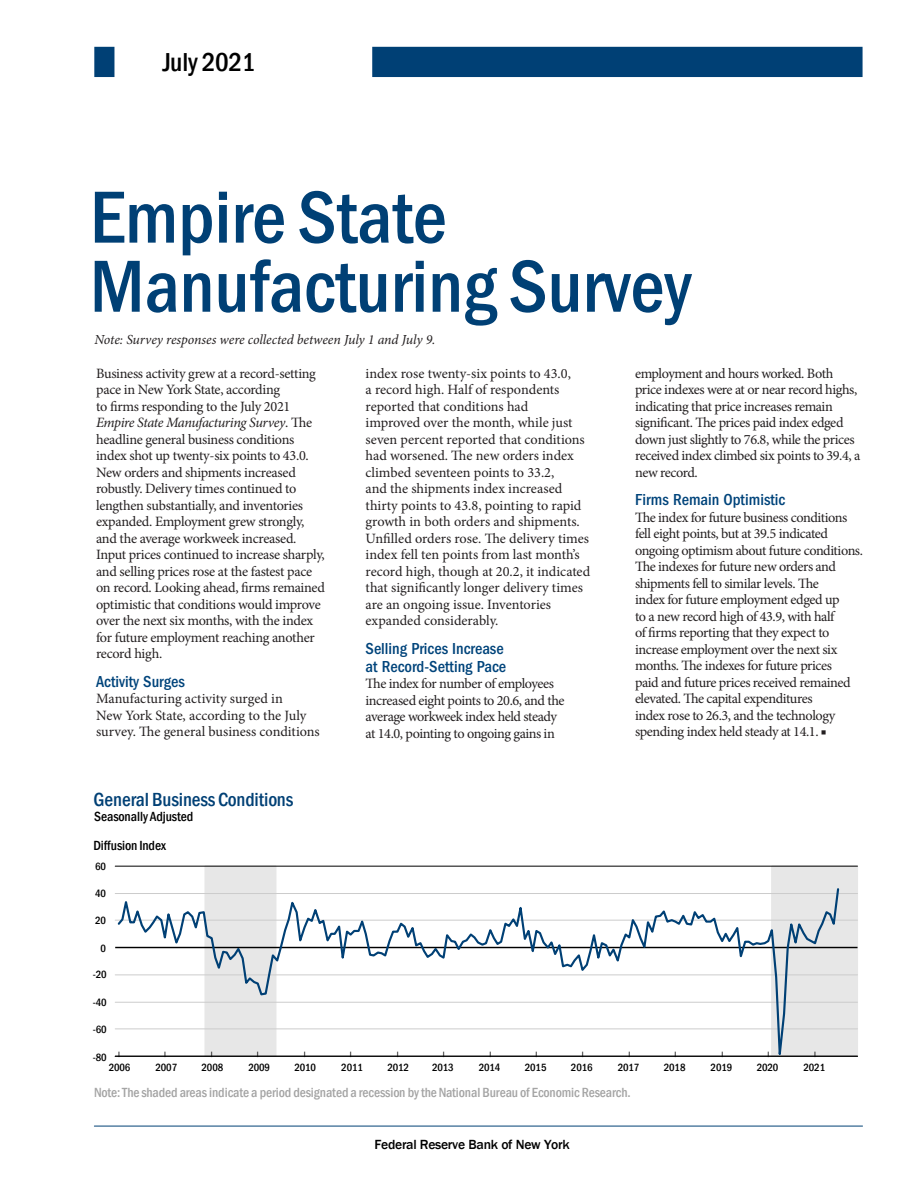
<style>
.page{position:relative;width:918px;height:1188px;background:#fff}
.page>*{position:absolute;margin:0;border:0;box-sizing:border-box;transform-origin:0 0}
.t1{font:76.35px/69.2px "Franklin Gothic Medium Cond";color:#004075}
.t2{font:500 65.55px "Franklin Gothic";color:#000}
.t3{font:26.7px "Franklin Gothic Medium Cond";letter-spacing:-.01em;color:#000}
.t4{font:19.5px "Franklin Gothic Medium Cond";color:#004075}
.SUBHEAD{font:500 condensed 16.5px/18px "ITC Franklin Gothic Std";color:#00447b}
.Body_no_indent{font:14.25px/16.5px "Minion Pro";letter-spacing:-.025em;color:#231f20}
.Body_no_indent-2{font:14.25px/16.5px "Minion Pro";color:#231f20}
.Body_no_indent-3{font:italic 13.8px "Minion Pro";letter-spacing:-.005em;color:#231f20}
.t5{font:13.65px "Franklin Gothic Medium Cond";color:#a4a4a4}
.t6{font:13.65px/28.8px "Franklin Gothic Medium Cond";color:#000}
.t7{font:500 13.65px "Franklin Gothic";letter-spacing:-.02em;color:#000}
.t8{font:10.8px "Franklin Gothic Medium Cond";letter-spacing:-.01em;color:#000}
.t9{font:6.45px "Franklin Gothic Medium Cond";color:#000}
.s1{font-style:italic}
</style>
<div class="page">
<div style="left:205px;top:866px;width:71px;height:190px;background:#e7e7e7"></div>
<div style="left:772px;top:866px;width:86px;height:190px;background:#e7e7e7"></div>
<hr style="left:115px;top:1029px;width:743px;height:1px;background:#ccc">
<hr style="left:115px;top:1002px;width:743px;height:1px;background:#ccc">
<hr style="left:115px;top:975px;width:743px;height:1px;background:#ccc">
<hr style="left:115px;top:947px;width:743px;height:1px;background:#000">
<hr style="left:115px;top:920px;width:743px;height:1px;background:#ccc">
<hr style="left:115px;top:893px;width:743px;height:1px;background:#ccc">
<hr style="left:115px;top:866px;width:743px;height:1px;background:#000">
<hr style="left:115px;top:1056px;width:743px;height:1px;background:#000">
<svg style="left:116px;top:887px;width:724px;height:170px"></svg>
<div style="left:372px;top:47px;width:491px;height:30px;background:#004075"></div>
<div style="left:94px;top:47px;width:20px;height:30px;background:#004075"></div>
<hr style="left:94px;top:1126px;width:769px;height:1px;background:#004075">
<p class="t3" style="left:163px;top:44px;width:94px">July 2021</p>
<p class="t1" style="left:90px;top:182px;width:603px">Empire State<br>Manufacturing Survey</p>
<p class="Body_no_indent-3" style="left:94px;top:330px;width:343px">Note: Survey responses were collected between July 1 and July 9.</p>
<p class="Body_no_indent" style="left:96px;top:365px;width:230px">Business activity grew at a record-setting pace in New York State, according<br>to firms responding to the July 2021<br><span class="s1">Empire State Manufacturing Survey</span>. The headline general business conditions index shot up twenty-six points to 43.0.<br>New orders and shipments increased robustly. Delivery times continued to lengthen substantially, and inventories expanded. Employment grew strongly, and the average workweek increased.<br>Input prices continued to increase sharply, and selling prices rose at the fastest pace on record. Looking ahead, firms remained optimistic that conditions would improve over the next six months, with the index for future employment reaching another record high.</p>
<p class="SUBHEAD" style="left:96px;top:673px;width:90px">Activity Surges</p>
<p class="Body_no_indent-2" style="left:96px;top:691px;width:225px">Manufacturing activity surged in<br>New York State, according to the July survey. The general business conditions</p>
<p class="Body_no_indent-2" style="left:366px;top:365px;width:226px">index rose twenty-six points to 43.0,<br>a record high. Half of respondents reported that conditions had<br>improved over the month, while just seven percent reported that conditions had worsened. The new orders index climbed seventeen points to 33.2,<br>and the shipments index increased thirty points to 43.8, pointing to rapid growth in both orders and shipments.<br>Unfilled orders rose. The delivery times index fell ten points from last month’s record high, though at 20.2, it indicated that significantly longer delivery times are an ongoing issue. Inventories expanded considerably.</p>
<p class="SUBHEAD" style="left:366px;top:640px;width:142px">Selling Prices Increase at Record-Setting Pace</p>
<p class="Body_no_indent" style="left:366px;top:676px;width:201px">The index for number of employees increased eight points to 20.6, and the average workweek index held steady at 14.0, pointing to ongoing gains in</p>
<p class="Body_no_indent" style="left:635px;top:365px;width:227px">employment and hours worked. Both price indexes were at or near record highs, indicating that price increases remain significant. The prices paid index edged down just slightly to 76.8, while the prices received index climbed six points to 39.4, a new record.</p>
<p class="SUBHEAD" style="left:635px;top:491px;width:152px">Firms Remain Optimistic</p>
<p class="Body_no_indent" style="left:635px;top:509px;width:229px">The index for future business conditions fell eight points, but at 39.5 indicated ongoing optimism about future conditions.<br>The indexes for future new orders and shipments fell to similar levels. The<br>index for future employment edged up<br>to a new record high of 43.9, with half<br>of firms reporting that they expect to increase employment over the next six months. The indexes for future prices<br>paid and future prices received remained elevated. The capital expenditures<br>index rose to 26.3, and the technology spending index held steady at 14.1. ■</p>
<p class="t2" style="left:204px;top:554px;width:513px">12JUL2021 10:10</p>
<p class="t4" style="left:94px;top:787px;width:201px">General Business Conditions</p>
<p class="t6" style="left:94px;top:802px;width:101px">Seasonally Adjusted<br>Diffusion Index</p>
<p class="t8" style="left:95px;top:859px;width:12px">60</p>
<p class="t8" style="left:95px;top:886px;width:12px">40</p>
<p class="t8" style="left:95px;top:914px;width:12px">20</p>
<p class="t8" style="left:100px;top:941px;width:7px">0</p>
<p class="t8" style="left:93px;top:968px;width:15px">-20</p>
<p class="t8" style="left:93px;top:995px;width:15px">-40</p>
<p class="t8" style="left:93px;top:1023px;width:15px">-60</p>
<p class="t8" style="left:93px;top:1050px;width:15px">-80</p>
<p class="t9" style="left:117px;top:1049px;width:5px">|</p>
<p class="t9" style="left:163px;top:1049px;width:5px">|</p>
<p class="t9" style="left:210px;top:1049px;width:5px">|</p>
<p class="t9" style="left:256px;top:1049px;width:5px">|</p>
<p class="t9" style="left:303px;top:1049px;width:5px">|</p>
<p class="t9" style="left:349px;top:1049px;width:5px">|</p>
<p class="t9" style="left:396px;top:1049px;width:5px">|</p>
<p class="t9" style="left:442px;top:1049px;width:5px">|</p>
<p class="t9" style="left:489px;top:1049px;width:5px">|</p>
<p class="t9" style="left:535px;top:1049px;width:5px">|</p>
<p class="t9" style="left:581px;top:1049px;width:5px">|</p>
<p class="t9" style="left:628px;top:1049px;width:5px">|</p>
<p class="t9" style="left:674px;top:1049px;width:5px">|</p>
<p class="t9" style="left:721px;top:1049px;width:5px">|</p>
<p class="t9" style="left:767px;top:1049px;width:5px">|</p>
<p class="t9" style="left:814px;top:1049px;width:5px">|</p>
<p class="t8" style="left:109px;top:1061px;width:23px">2006</p>
<p class="t8" style="left:156px;top:1061px;width:23px">2007</p>
<p class="t8" style="left:202px;top:1061px;width:23px">2008</p>
<p class="t8" style="left:248px;top:1061px;width:23px">2009</p>
<p class="t8" style="left:294px;top:1061px;width:23px">2010</p>
<p class="t8" style="left:341px;top:1061px;width:23px">2011</p>
<p class="t8" style="left:387px;top:1061px;width:23px">2012</p>
<p class="t8" style="left:432px;top:1061px;width:23px">2013</p>
<p class="t8" style="left:479px;top:1061px;width:23px">2014</p>
<p class="t8" style="left:525px;top:1061px;width:23px">2015</p>
<p class="t8" style="left:571px;top:1061px;width:23px">2016</p>
<p class="t8" style="left:618px;top:1061px;width:23px">2017</p>
<p class="t8" style="left:664px;top:1061px;width:23px">2018</p>
<p class="t8" style="left:711px;top:1061px;width:23px">2019</p>
<p class="t8" style="left:757px;top:1061px;width:23px">2020</p>
<p class="t8" style="left:804px;top:1061px;width:23px">2021</p>
<p class="t5" style="left:94px;top:1084px;width:538px">Note: The shaded areas indicate a period designated a recession by the National Bureau of Economic Research.</p>
<p class="t7" style="left:374px;top:1136px;width:197px">Federal Reserve Bank of New York</p>
</div>
